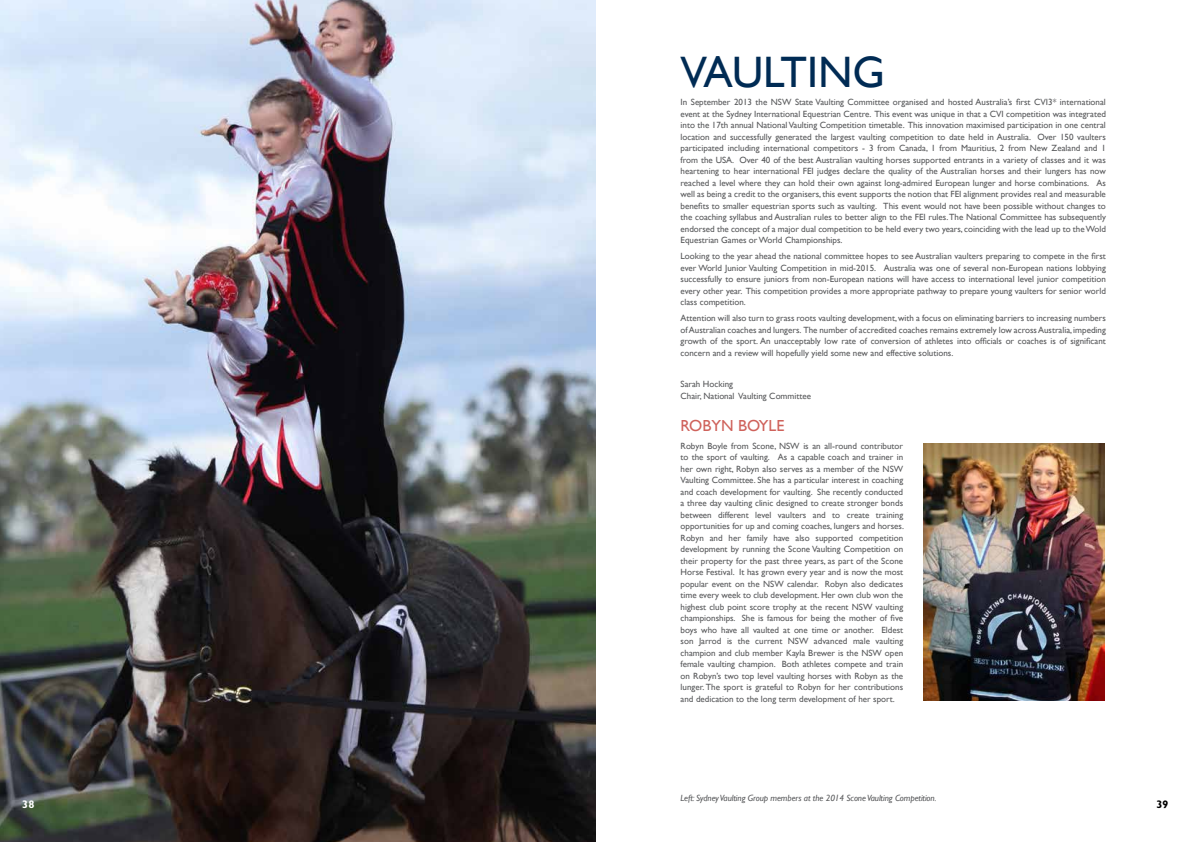
<style>
.page{position:relative;width:1191px;height:842px;background:#fff}
.page>*{position:absolute;margin:0;border:0;box-sizing:border-box;transform-origin:0 0}
.t1{font:44px "Gill Sans";color:#002b54}
.t2{font:16px "Gill Sans";color:#cf625b}
.t3{font:700 11px "M Gill Sans";color:#fff}
.t4{font:700 11px "M Gill Sans";color:#000}
.t5{font:9px/11.5px "Gill Sans";color:#58595b;text-align:justify}
.t6{font:italic 9px "Gill Sans";letter-spacing:-.01em;color:#58595b}
</style>
<div class="page">
<img style="left:0;top:0;width:595px;height:842px">
<img style="left:923px;top:443px;width:181px;height:257px">
<h1 class="t1" style="left:680px;top:47px;width:206px">VAULTING</h1>
<p class="t5" style="left:680px;top:97px;width:427px">In September 2013 the NSW State Vaulting Committee organised and hosted Australia’s first CVI3* international event at the Sydney International Equestrian Centre. This event was unique in that a CVI competition was integrated into the 17th annual National Vaulting Competition timetable. This innovation maximised participation in one central location and successfully generated the largest vaulting competition to date held in Australia. Over 150 vaulters participated including international competitors - 3 from Canada, 1 from Mauritius, 2 from New Zealand and 1 from the USA. Over 40 of the best Australian vaulting horses supported entrants in a variety of classes and it was heartening to hear international FEI judges declare the quality of the Australian horses and their lungers has now reached a level where they can hold their own against long-admired European lunger and horse combinations. As well as being a credit to the organisers, this event supports the notion that FEI alignment provides real and measurable benefits to smaller equestrian sports such as vaulting. This event would not have been possible without changes to the coaching syllabus and Australian rules to better align to the FEI rules. The National Committee has subsequently endorsed the concept of a major dual competition to be held every two years, coinciding with the lead up to the Wold Equestrian Games or World Championships.</p>
<p class="t5" style="left:680px;top:251px;width:427px">Looking to the year ahead the national committee hopes to see Australian vaulters preparing to compete in the first ever World Junior Vaulting Competition in mid-2015. Australia was one of several non-European nations lobbying successfully to ensure juniors from non-European nations will have access to international level junior competition every other year. This competition provides a more appropriate pathway to prepare young vaulters for senior world class competition.</p>
<p class="t5" style="left:680px;top:312px;width:427px">Attention will also turn to grass roots vaulting development, with a focus on eliminating barriers to increasing numbers of Australian coaches and lungers. The number of accredited coaches remains extremely low across Australia, impeding growth of the sport. An unacceptably low rate of conversion of athletes into officials or coaches is of significant concern and a review will hopefully yield some new and effective solutions.</p>
<p class="t5" style="left:680px;top:378px;width:132px">Sarah Hocking<br>Chair, National Vaulting Committee</p>
<h2 class="t2" style="left:680px;top:417px;width:105px">ROBYN BOYLE</h2>
<p class="t5" style="left:680px;top:440px;width:225px">Robyn Boyle from Scone, NSW is an all-round contributor to the sport of vaulting. As a capable coach and trainer in her own right, Robyn also serves as a member of the NSW Vaulting Committee. She has a particular interest in coaching and coach development for vaulting. She recently conducted a three day vaulting clinic designed to create stronger bonds between different level vaulters and to create training opportunities for up and coming coaches, lungers and horses.<br>Robyn and her family have also supported competition development by running the Scone Vaulting Competition on their property for the past three years, as part of the Scone Horse Festival. It has grown every year and is now the most popular event on the NSW calendar. Robyn also dedicates time every week to club development. Her own club won the highest club point score trophy at the recent NSW vaulting championships. She is famous for being the mother of five boys who have all vaulted at one time or another. Eldest son Jarrod is the current NSW advanced male vaulting champion and club member Kayla Brewer is the NSW open female vaulting champion. Both athletes compete and train on Robyn’s two top level vaulting horses with Robyn as the lunger. The sport is grateful to Robyn for her contributions and dedication to the long term development of her sport.</p>
<p class="t6" style="left:680px;top:793px;width:257px">Left: Sydney Vaulting Group members at the 2014 Scone Vaulting Competition.</p>
<p class="t3" style="left:22px;top:798px;width:14px">38</p>
<p class="t4" style="left:1156px;top:798px;width:14px">39</p>
</div>
